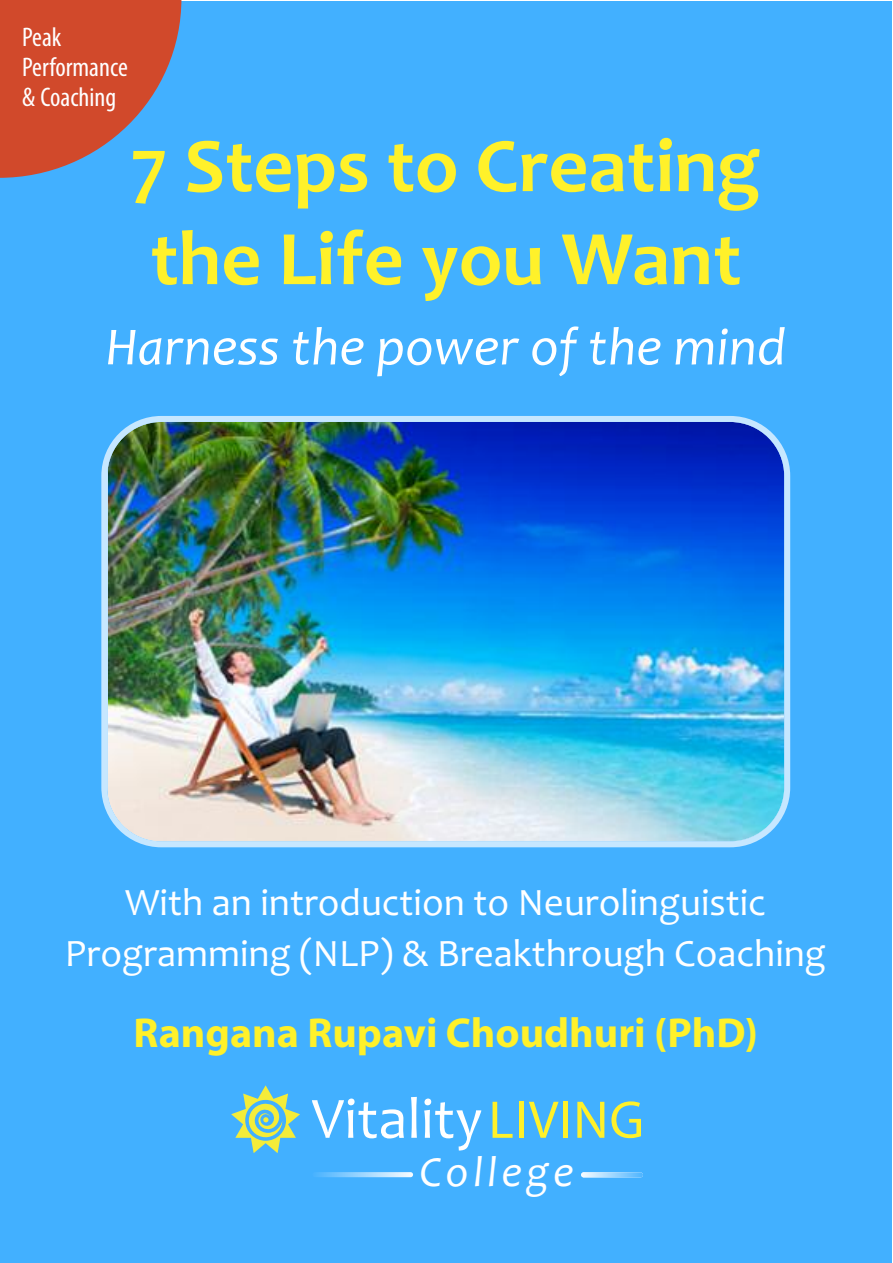
<style>
.page{position:relative;width:893px;height:1263px;background:#fff}
.page>*{position:absolute;margin:0;border:0;box-sizing:border-box;transform-origin:0 0}
.t1{font:700 78px/93px "Candara";color:#fff12a}
.t2{font:59.1px "Candara";color:#fff}
.t3{font:italic 54px "Candara";color:#fff}
.t4{font:italic 43.5px "Candara";letter-spacing:.1em;color:#fff}
.t5{font:700 42px "Myriad Pro";color:#fff12a}
.t6{font:39px/51px "Candara";color:#fff;text-align:center}
.t7{font:condensed 27px/30px "Myriad Pro";color:#fff}
.s1{font-family:"Myriad Pro";font-size:53.4px;color:#fff12a}
</style>
<div class="page">
<div style="left:0;top:1px;width:892px;height:1262px;background:#42b0ff"></div>
<img style="left:101px;top:416px;width:689px;height:431px">
<svg style="left:231px;top:1085px;width:69px;height:68px"></svg>
<svg style="left:312px;top:1172px;width:101px;height:5px"></svg>
<svg style="left:581px;top:1172px;width:62px;height:5px"></svg>
<svg style="left:0;top:0;width:181px;height:178px"></svg>
<p class="t7" style="left:22px;top:25px;width:107px">Peak<br>Performance &amp; Coaching</p>
<h1 class="t1" style="left:131px;top:118px;width:631px">7 Steps to Creating the Life you Want</h1>
<h3 class="t3" style="left:106px;top:314px;width:682px">Harness the power of the mind</h3>
<p class="t6" style="left:65px;top:876px;width:762px">With an introduction to Neurolinguistic<br>Programming (NLP) &amp; Breakthrough Coaching</p>
<p class="t5" style="left:133px;top:1017px;width:626px">Rangana Rupavi Choudhuri (PhD)</p>
<h2 class="t2" style="left:312px;top:1083px;width:334px">Vitality<span class="s1">LIVING</span></h2>
<p class="t4" style="left:420px;top:1146px;width:155px">College</p>
</div>
